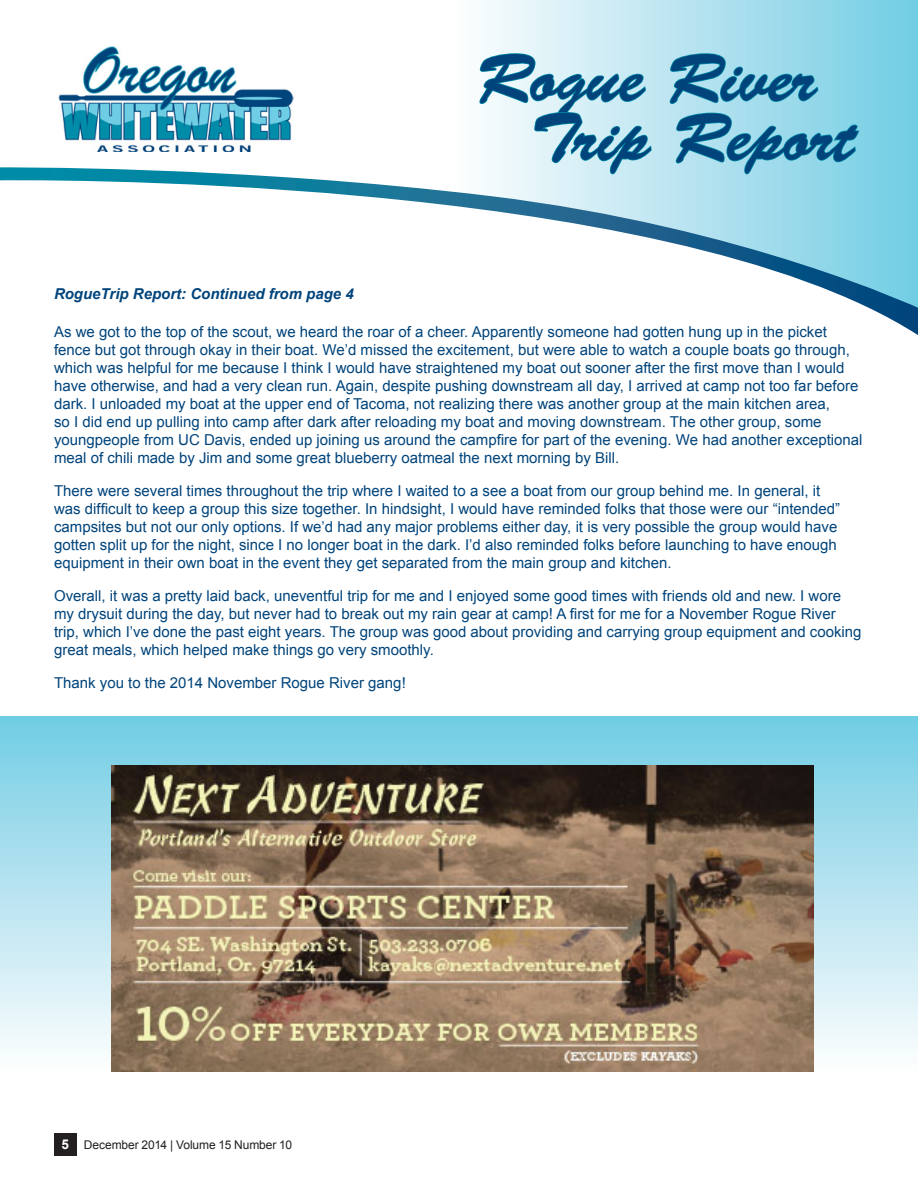
<style>
.page{position:relative;width:918px;height:1188px;background:#fff}
.page>*{position:absolute;margin:0;border:0;box-sizing:border-box;transform-origin:0 0}
.t1{font:67.5px/59.4px "Brush Script Std";color:#00447b}
.t2{font:15px/18px "Arial";color:#00447b}
.t3{font:italic 700 15px "Arial";color:#00447b}
.t4{font:12px "Arial";letter-spacing:-.01em;color:#231f20}
.s1{font-weight:700;font-size:13.5px;color:#fff}
</style>
<div class="page">
<div style="left:0;top:716px;width:918px;height:472px;background:linear-gradient(to bottom,#7acee5,#fff)"></div>
<svg style="left:869px;top:308px;width:49px;height:27px"></svg>
<svg style="left:0;top:0;width:918px;height:308px"></svg>
<img style="left:58px;top:46px;width:236px;height:105px">
<svg style="left:669px;top:52px;width:150px;height:53px;background:#8bd0e1"></svg>
<svg style="left:479px;top:52px;width:174px;height:123px;background:#c1e5ed"></svg>
<svg style="left:675px;top:112px;width:186px;height:63px;background:#88cfe1"></svg>
<div style="left:54px;top:1133px;width:22px;height:23px;background:#231f20"></div>
<img style="left:112px;top:765px;width:702px;height:307px">
<p class="t3" style="left:54px;top:285px;width:301px">RogueTrip Report: Continued from page 4</p>
<h1 class="t1" style="left:531px;top:50px;width:325px;text-indent:-54px">Rogue River<br>Trip Report</h1>
<p class="t2" style="left:54px;top:323px;width:810px">As we got to the top of the scout, we heard the roar of a cheer. Apparently someone had gotten hung up in the picket fence but got through okay in their boat. We’d missed the excitement, but were able to watch a couple boats go through, which was helpful for me because I think I would have straightened my boat out sooner after the first move than I would have otherwise, and had a very clean run. Again, despite pushing downstream all day, I arrived at camp not too far before dark. I unloaded my boat at the upper end of Tacoma, not realizing there was another group at the main kitchen area,<br>so I did end up pulling into camp after dark after reloading my boat and moving downstream. The other group, some youngpeople from UC Davis, ended up joining us around the campfire for part of the evening. We had another exceptional meal of chili made by Jim and some great blueberry oatmeal the next morning by Bill.</p>
<p class="t2" style="left:54px;top:482px;width:788px">There were several times throughout the trip where I waited to a see a boat from our group behind me. In general, it was difficult to keep a group this size together. In hindsight, I would have reminded folks that those were our “intended” campsites but not our only options. If we’d had any major problems either day, it is very possible the group would have gotten split up for the night, since I no longer boat in the dark. I’d also reminded folks before launching to have enough equipment in their own boat in the event they get separated from the main group and kitchen.</p>
<p class="t2" style="left:54px;top:587px;width:809px">Overall, it was a pretty laid back, uneventful trip for me and I enjoyed some good times with friends old and new. I wore my drysuit during the day, but never had to break out my rain gear at camp! A first for me for a November Rogue River trip, which I’ve done the past eight years. The group was good about providing and carrying group equipment and cooking great meals, which helped make things go very smoothly.</p>
<p class="t2" style="left:54px;top:674px;width:353px">Thank you to the 2014 November Rogue River gang!</p>
<p class="t4" style="left:61px;top:1138px;width:232px"><span class="s1">5</span> December 2014 | Volume 15 Number 10</p>
</div>
